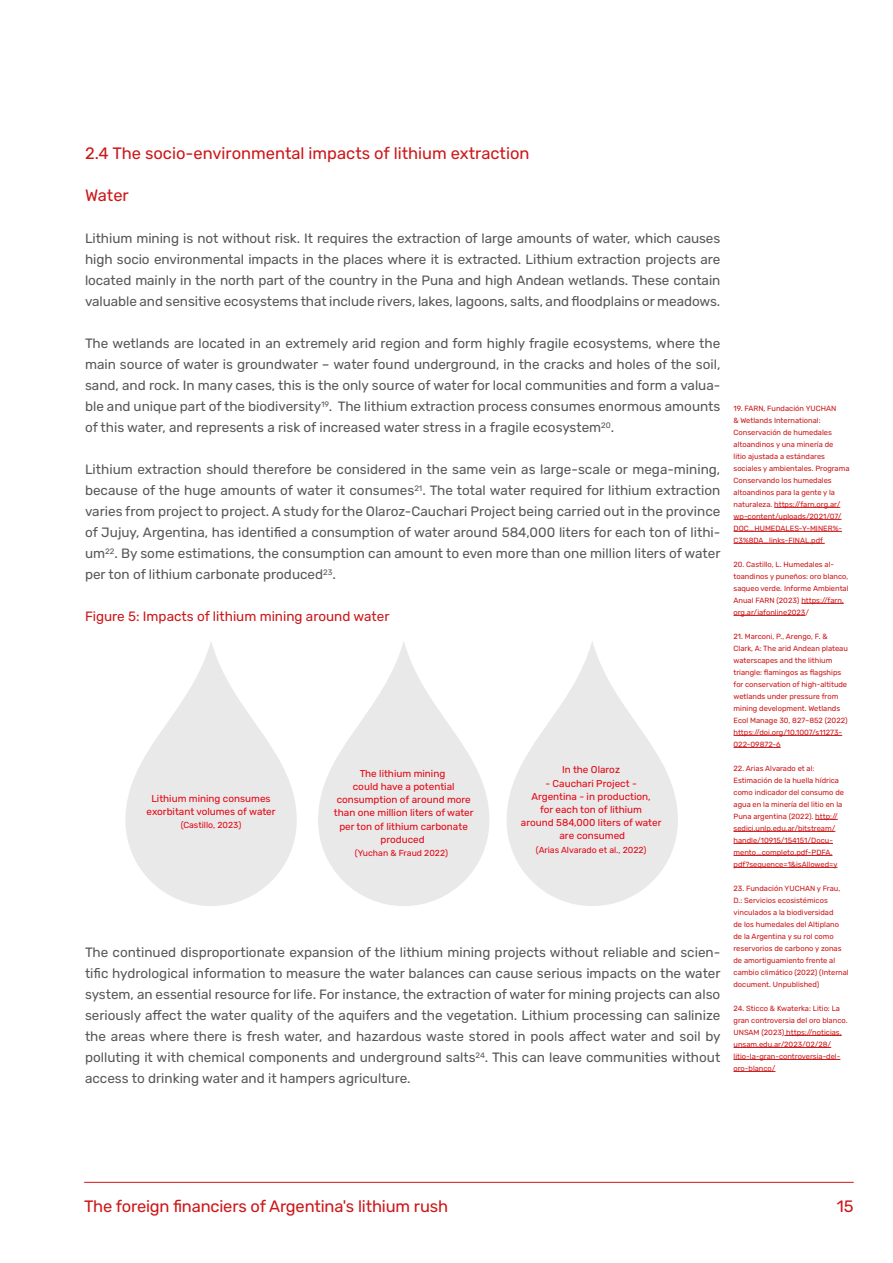
<style>
.page{position:relative;width:893px;height:1263px;background:#fff}
.page>*{position:absolute;margin:0;border:0;box-sizing:border-box;transform-origin:0 0}
.t1{font:16.5px "Rubik";letter-spacing:-.01em;color:#cd1719}
.t2{font:13.5px/21px "Rubik";color:#585856;text-align:justify}
.t3{font:13.5px "Rubik";color:#cd1719}
.t4{font:9.9px/13.2px "Rubik";color:#e30613;text-align:center}
.t5{font:8.7px "Rubik";color:#e30613}
.t6{font:7.5px/12px "Rubik";color:#cd1719}
</style>
<div class="page">
<hr style="left:84px;top:1182px;width:770px;height:1px;background:#cd1719">
<svg style="left:125px;top:640px;width:172px;height:266px;fill:#e9e9e9"></svg>
<svg style="left:318px;top:640px;width:171px;height:266px;fill:#e9e9e9"></svg>
<svg style="left:507px;top:640px;width:171px;height:266px;fill:#e9e9e9"></svg>
<hr style="left:774px;top:507px;width:66px;height:1px;background:#cd1719">
<hr style="left:733px;top:519px;width:108px;height:1px;background:#cd1719">
<hr style="left:733px;top:531px;width:109px;height:1px;background:#cd1719">
<hr style="left:733px;top:543px;width:92px;height:1px;background:#cd1719">
<hr style="left:801px;top:603px;width:43px;height:1px;background:#cd1719">
<hr style="left:733px;top:615px;width:72px;height:1px;background:#cd1719">
<hr style="left:733px;top:735px;width:109px;height:1px;background:#cd1719">
<hr style="left:733px;top:747px;width:48px;height:1px;background:#cd1719">
<svg style="left:815px;top:819px;width:23px;height:1px"></svg>
<hr style="left:733px;top:831px;width:102px;height:1px;background:#cd1719">
<hr style="left:733px;top:843px;width:100px;height:1px;background:#cd1719">
<hr style="left:733px;top:855px;width:99px;height:1px;background:#cd1719">
<hr style="left:733px;top:867px;width:104px;height:1px;background:#cd1719">
<hr style="left:784px;top:1035px;width:58px;height:1px;background:#cd1719">
<hr style="left:733px;top:1047px;width:98px;height:1px;background:#cd1719">
<hr style="left:733px;top:1059px;width:107px;height:1px;background:#cd1719">
<hr style="left:733px;top:1071px;width:42px;height:1px;background:#cd1719">
<p class="t1" style="left:85px;top:144px;width:446px">2.4 The socio-environmental impacts of lithium extraction</p>
<p class="t1" style="left:85px;top:186px;width:45px">Water</p>
<p class="t2" style="left:85px;top:228px;width:637px">Lithium mining is not without risk. It requires the extraction of large amounts of water, which causes high socio environmental impacts in the places where it is extracted. Lithium extraction projects are located mainly in the north part of the country in the Puna and high Andean wetlands. These contain valuable and sensitive ecosystems that include rivers, lakes, lagoons, salts, and floodplains or meadows.</p>
<p class="t2" style="left:85px;top:333px;width:637px">The wetlands are located in an extremely arid region and form highly fragile ecosystems, where the main source of water is groundwater – water found underground, in the cracks and holes of the soil, sand, and rock. In many cases, this is the only source of water for local communities and form a valua&shy;ble and unique part of the biodiversity<sup>19</sup>. The lithium extraction process consumes enormous amounts of this water, and represents a risk of increased water stress in a fragile ecosystem<sup>20</sup>.</p>
<p class="t2" style="left:85px;top:459px;width:637px">Lithium extraction should therefore be considered in the same vein as large-scale or mega-mining, because of the huge amounts of water it consumes<sup>21</sup>. The total water required for lithium extraction varies from project to project. A study for the Olaroz-Cauchari Project being carried out in the province of Jujuy, Argentina, has identified a consumption of water around 584,000 liters for each ton of lithi&shy;um<sup>22</sup>. By some estimations, the consumption can amount to even more than one million liters of water per ton of lithium carbonate produced<sup>23</sup>.</p>
<p class="t3" style="left:85px;top:609px;width:306px">Figure 5: Impacts of lithium mining around water</p>
<p class="t4" style="left:147px;top:792px;width:131px">Lithium mining consumes exorbitant volumes of water</p>
<p class="t5" style="left:181px;top:820px;width:62px">(Castillo, 2023)</p>
<p class="t4" style="left:334px;top:767px;width:141px">The lithium mining<br>could have a potential consumption of around more than one million liters of water per ton of lithium carbonate produced</p>
<p class="t5" style="left:355px;top:848px;width:95px">(Yuchan &amp; Fraud 2022)</p>
<p class="t4" style="left:562px;top:763px;width:59px">In the Olaroz</p>
<p class="t4" style="left:521px;top:777px;width:142px">- Cauchari Project -<br>Argentina - in production,<br>for each ton of lithium<br>around 584,000 liters of water are consumed</p>
<p class="t5" style="left:536px;top:845px;width:112px">(Arias Alvarado et al., 2022)</p>
<p class="t2" style="left:85px;top:942px;width:637px">The continued disproportionate expansion of the lithium mining projects without reliable and scien&shy;tific hydrological information to measure the water balances can cause serious impacts on the water system, an essential resource for life. For instance, the extraction of water for mining projects can also seriously affect the water quality of the aquifers and the vegetation. Lithium processing can salinize the areas where there is fresh water, and hazardous waste stored in pools affect water and soil by polluting it with chemical components and underground salts<sup>24</sup>. This can leave communities without access to drinking water and it hampers agriculture.</p>
<p class="t6" style="left:733px;top:403px;width:118px">19. FARN, Fundación YUCHAN<br>&amp; Wetlands International:<br>Conservación de humedales altoandinos y una minería de<br>litio ajustada a estándares sociales y ambientales. Programa<br>Conservando los humedales altoandinos para la gente y la naturaleza. https://farn.org.ar/ wp-content/uploads/2021/07/<br>DOC_HUMEDALES-Y-MINER%-<br>C3%8DA_links-FINAL.pdf</p>
<p class="t6" style="left:733px;top:559px;width:117px">20. Castillo, L. Humedales al&shy;toandinos y puneños: oro blanco, saqueo verde. Informe Ambiental<br>Anual FARN (2023) https://farn. org.ar/iafonline2023/</p>
<p class="t6" style="left:733px;top:631px;width:116px">21. Marconi, P., Arengo, F. &amp;<br>Clark, A: The arid Andean plateau waterscapes and the lithium triangle: flamingos as flagships for conservation of high-altitude wetlands under pressure from mining development. Wetlands<br>Ecol Manage 30, 827–852 (2022) https://doi.org/10.1007/s11273-<br>022-09872-6</p>
<p class="t6" style="left:733px;top:763px;width:112px">22. Arias Alvarado et al:<br>Estimación de la huella hídrica como indicador del consumo de agua en la minería del litio en la<br>Puna argentina (2022). http:// sedici.unlp.edu.ar/bitstream/ handle/10915/154151/Docu&shy;mento_completo.pdf-PDFA. pdf?sequence=1&amp;isAllowed=y</p>
<p class="t6" style="left:733px;top:883px;width:117px">23. Fundación YUCHAN y Frau,<br>D.: Servicios ecosistémicos vinculados a la biodiversidad<br>de los humedales del Altiplano de la Argentina y su rol como reservorios de carbono y zonas de amortiguamiento frente al cambio climático (2022) (Internal document. Unpublished)</p>
<p class="t6" style="left:733px;top:1003px;width:116px">24. Sticco &amp; Kwaterka: Litio: La gran controversia del oro blanco.<br>UNSAM (2023) https://noticias. unsam.edu.ar/2023/02/28/ litio-la-gran-controversia-del&shy;oro-blanco/</p>
<p class="t1" style="left:84px;top:1197px;width:365px">The foreign financiers of Argentina's lithium rush</p>
<p class="t1" style="left:837px;top:1197px;width:18px">15</p>
</div>
